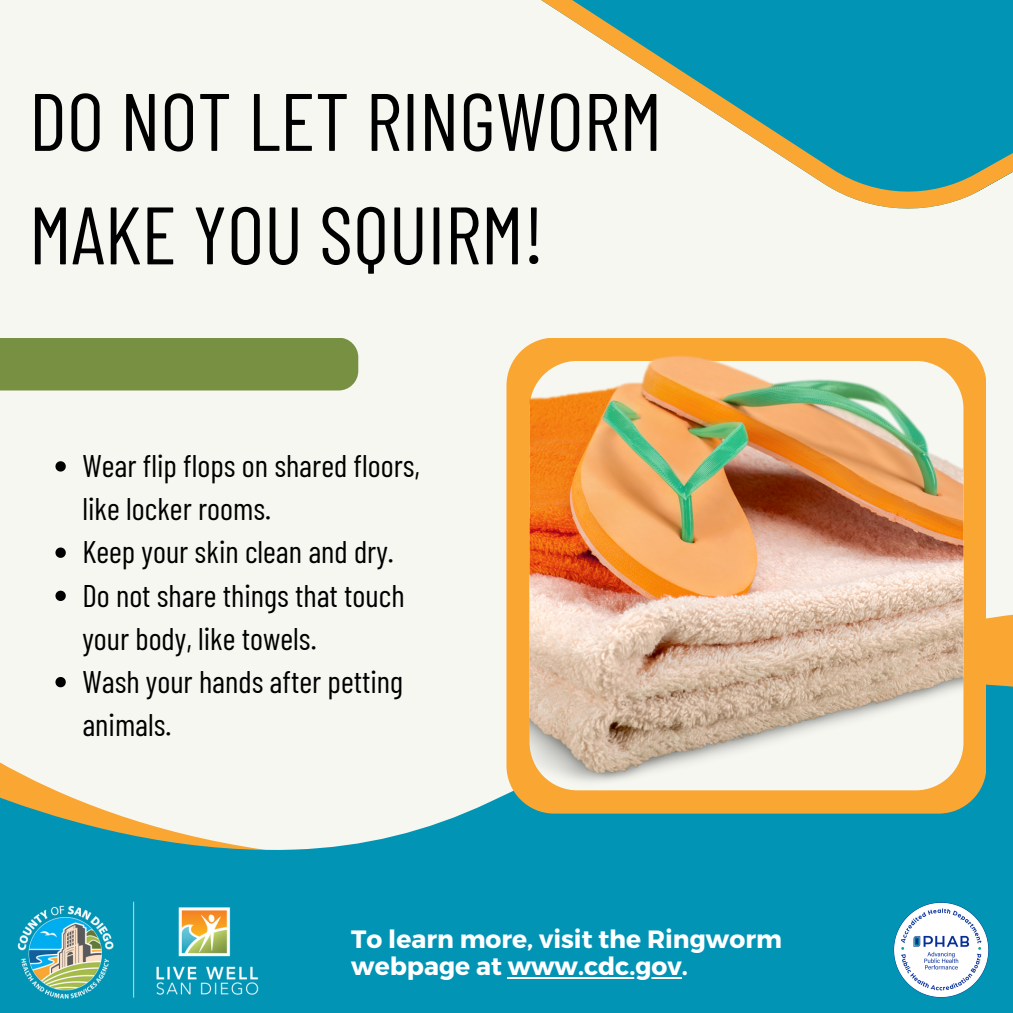
<style>
.page{position:relative;width:1013px;height:1013px;background:#fff}
.page>*{position:absolute;margin:0;border:0;box-sizing:border-box;transform-origin:0 0}
.t1{font:81.25px/113.5px "Barlow Condensed";color:#000}
.t2{font:31.25px/43.1px "Barlow Condensed";color:#000}
.t3{font:700 25px/27.2px "Montserrat";color:#fff}
</style>
<div class="page">
<div style="left:0;top:0;width:1012px;height:1012px;background:#f6f7f1"></div>
<svg style="left:986px;top:615px;width:26px;height:57px"></svg>
<svg style="left:0;top:672px;width:1012px;height:340px;fill:#0294b5"></svg>
<div style="left:0;top:338px;width:358px;height:52px;background:#779042"></div>
<div style="left:506px;top:337px;width:480px;height:476px;background:#faa633;border-radius:48px"></div>
<svg style="left:55px;top:461px;width:11px;height:10px"></svg>
<svg style="left:55px;top:547px;width:11px;height:11px"></svg>
<svg style="left:55px;top:590px;width:11px;height:11px"></svg>
<svg style="left:55px;top:677px;width:11px;height:10px"></svg>
<img style="left:529px;top:354px;width:434px;height:434px;border-radius:43px">
<svg style="left:541px;top:0;width:471px;height:209px"></svg>
<img style="left:890px;top:900px;width:101px;height:101px">
<img style="left:16px;top:900px;width:244px;height:100px">
<hr style="left:508px;top:977px;width:174px;height:2px;background:#fff">
<h2 class="t1" style="left:29px;top:62px;width:634px">DO NOT LET RINGWORM<br>MAKE YOU SQUIRM!</h2>
<h1 class="t2" style="left:82px;top:443px;width:339px">Wear flip flops on shared floors, like locker rooms.</h1>
<h2 class="t2" style="left:82px;top:529px;width:313px">Keep your skin clean and dry.</h2>
<h2 class="t2" style="left:82px;top:572px;width:324px">Do not share things that touch your body, like towels.</h2>
<h2 class="t2" style="left:82px;top:659px;width:322px">Wash your hands after petting animals.</h2>
<p class="t3" style="left:351px;top:924px;width:432px">To learn more, visit the Ringworm webpage at www.cdc.gov.</p>
</div>
